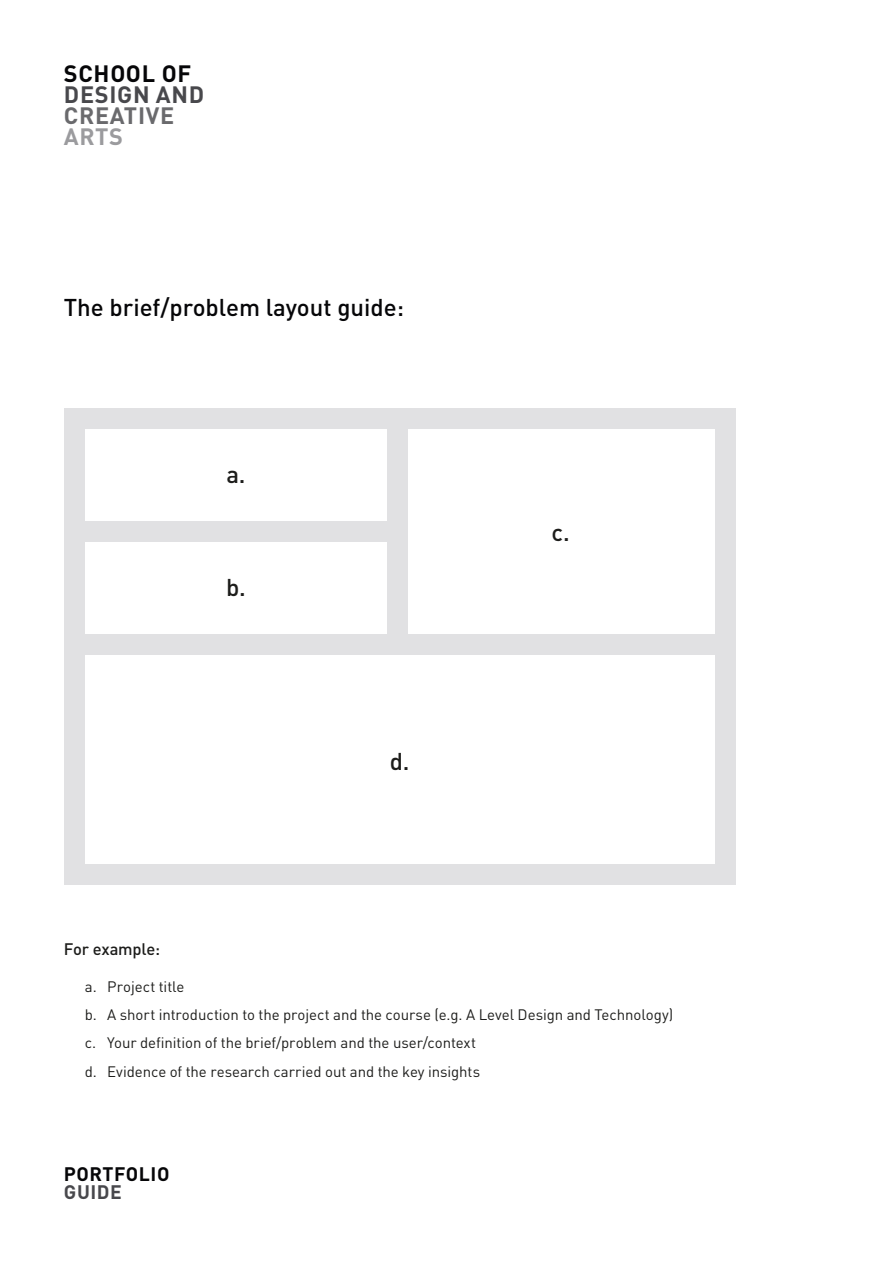
<style>
.page{position:relative;width:893px;height:1263px;background:#fff}
.page>*{position:absolute;margin:0;border:0;box-sizing:border-box;transform-origin:0 0}
.t1{font:500 24px "DINOT";color:#060608}
.t2{font:500 24px "DINOT";color:#1d1d1b}
.t3{font:700 23.4px "DINOT";letter-spacing:.03em;color:#48484c}
.t4{font:700 23.4px "DINOT";letter-spacing:.03em;color:#060608}
.t5{font:700 23.4px "DINOT";letter-spacing:.03em;color:#6a6a6d}
.t6{font:700 23.4px "DINOT";color:#9b9b9e}
.t7{font:700 19.35px "DINOT";letter-spacing:.03em;color:#060608}
.t8{font:700 19.35px "DINOT";letter-spacing:.03em;color:#48484c}
.t9{font:500 16.5px "DINOT";letter-spacing:-.01em;color:#1d1d1b}
.t10{font:15px/28.5px "DINOT";letter-spacing:-.005em;color:#1d1d1b}
</style>
<div class="page">
<div style="left:64px;top:408px;width:672px;height:476px;background:#e1e1e3"></div>
<div style="left:85px;top:429px;width:302px;height:92px;background:#fff"></div>
<div style="left:408px;top:429px;width:306px;height:205px;background:#fff"></div>
<div style="left:85px;top:542px;width:302px;height:92px;background:#fff"></div>
<div style="left:85px;top:655px;width:629px;height:208px;background:#fff"></div>
<h2 class="t4" style="left:64px;top:58px;width:129px">SCHOOL OF</h2>
<h2 class="t3" style="left:64px;top:79px;width:142px">DESIGN AND</h2>
<h2 class="t5" style="left:64px;top:100px;width:112px">CREATIVE</h2>
<h2 class="t6" style="left:64px;top:121px;width:61px">ARTS</h2>
<h1 class="t1" style="left:64px;top:292px;width:342px">The brief/problem layout guide:</h1>
<h1 class="t2" style="left:226px;top:459px;width:21px">a.</h1>
<h1 class="t2" style="left:226px;top:572px;width:21px">b.</h1>
<h1 class="t2" style="left:390px;top:746px;width:21px">d.</h1>
<h1 class="t2" style="left:551px;top:517px;width:20px">c.</h1>
<p class="t9" style="left:64px;top:938px;width:98px">For example:</p>
<p class="t10" style="left:85px;top:971px;width:590px">a. Project title<br>b. A short introduction to the project and the course (e.g. A Level Design and Technology) c. Your definition of the brief/problem and the user/context<br>d. Evidence of the research carried out and the key insights</p>
<p class="t7" style="left:64px;top:1162px;width:107px">PORTFOLIO</p>
<p class="t8" style="left:64px;top:1179px;width:60px">GUIDE</p>
</div>
